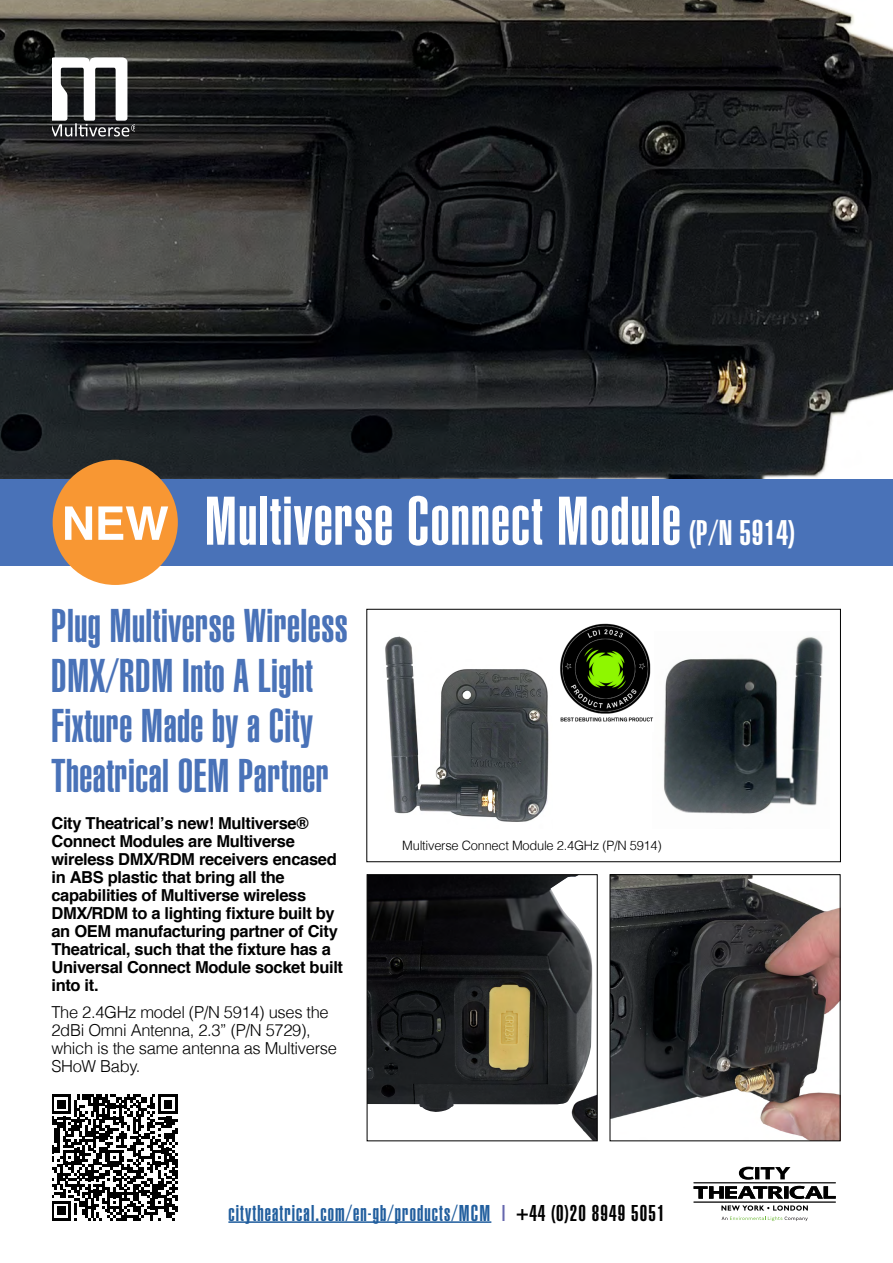
<style>
.page{position:relative;width:893px;height:1263px;background:#fff}
.page>*{position:absolute;margin:0;border:0;box-sizing:border-box;transform-origin:0 0}
.t1{font:900 extra-condensed 67.5px "Helvetica";letter-spacing:.02em;color:#fff}
.t2{font:900 extra-condensed 46.5px/49.8px "Helvetica";letter-spacing:.01em;color:#4972b8}
.t3{font:900 extra-condensed 22.5px "Helvetica";letter-spacing:.05em;color:#215e9e}
.t4{font:700 16.5px/18px "Helvetica";letter-spacing:-.02em;color:#000}
.t5{font:300 16.5px/18px "Helvetica";letter-spacing:-.02em;color:#000}
.t6{font:300 12.9px "Helvetica";letter-spacing:-.02em;color:#000}
.s1{font-size:34.95px}
.s2{color:#6566ae}
.s3{color:#000}
</style>
<div class="page">
<div style="left:366px;top:609px;width:475px;height:253px;border:1px solid #000"></div>
<img style="left:0;top:0;width:893px;height:480px">
<hr style="left:228px;top:1221px;width:263px;height:2px;background:#215e9e">
<div style="left:0;top:480px;width:893px;height:86px;background:#4972b8"></div>
<img style="left:385px;top:636px;width:164px;height:186px">
<div style="left:53px;top:460px;width:125px;height:125px;background:#f89733;border-radius:50%"></div>
<svg style="left:65px;top:506px;width:27px;height:34px"></svg>
<svg style="left:98px;top:506px;width:70px;height:34px"></svg>
<svg style="left:53px;top:57px;width:81px;height:79px"></svg>
<img style="left:663px;top:637px;width:160px;height:177px">
<img style="left:612px;top:876px;width:226px;height:263px">
<div style="left:610px;top:874px;width:230px;height:267px;border:1px solid #000"></div>
<img style="left:560px;top:623px;width:93px;height:99px">
<img style="left:369px;top:876px;width:226px;height:263px">
<div style="left:367px;top:874px;width:230px;height:267px;border:1px solid #000"></div>
<svg style="left:739px;top:1167px;width:15px;height:13px"></svg>
<hr style="left:755px;top:1167px;width:4px;height:12px;background:#000">
<svg style="left:760px;top:1167px;width:30px;height:12px"></svg>
<hr style="left:694px;top:1182px;width:142px;height:1px;background:#000">
<hr style="left:694px;top:1202px;width:142px;height:1px;background:#000">
<hr style="left:784px;top:1186px;width:4px;height:12px;background:#000">
<svg style="left:694px;top:1186px;width:89px;height:12px"></svg>
<svg style="left:790px;top:1186px;width:46px;height:13px"></svg>
<svg style="left:721px;top:1205px;width:87px;height:16px"></svg>
<svg style="left:53px;top:1094px;width:125px;height:126px"></svg>
<h1 class="t1" style="left:205px;top:482px;width:592px">Multiverse Connect Module <span class="s1">(P/N 5914)</span></h1>
<h2 class="t2" style="left:51px;top:601px;width:298px">Plug Multiverse Wireless<br>DMX/RDM Into A Light<br>Fixture Made by a City<br>Theatrical OEM Partner</h2>
<p class="t4" style="left:51px;top:814px;width:293px">City Theatrical’s new! Multiverse® Connect Modules are Multiverse wireless DMX/RDM receivers encased in ABS plastic that bring all the capabilities of Multiverse wireless DMX/RDM to a lighting fixture built by an OEM manufacturing partner of City Theatrical, such that the fixture has a Universal Connect Module socket built into it.</p>
<p class="t5" style="left:51px;top:1002px;width:287px">The 2.4GHz model (P/N 5914) uses the<br>2dBi Omni Antenna, 2.3” (P/N 5729), which is the same antenna as Multiverse<br>SHoW Baby.</p>
<p class="t6" style="left:402px;top:835px;width:261px">Multiverse Connect Module 2.4GHz (P/N 5914)</p>
<h3 class="t3" style="left:228px;top:1200px;width:438px">citytheatrical.com/en-gb/products/MCM <span class="s2">|</span> <span class="s3">+44 (0)20 8949 5051</span></h3>
</div>
